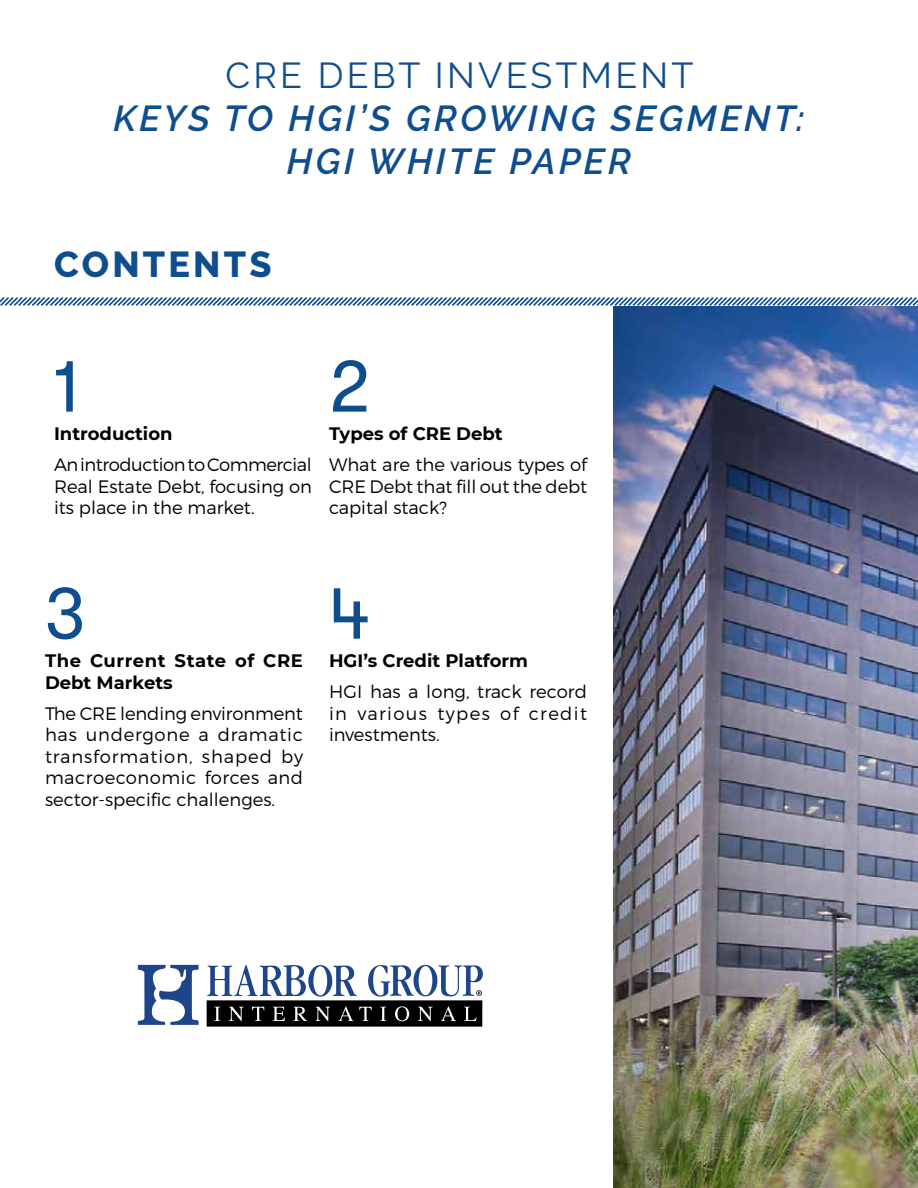
<style>
.page{position:relative;width:918px;height:1188px;background:#fff}
.page>*{position:absolute;margin:0;border:0;box-sizing:border-box;transform-origin:0 0}
.t1{font:72px "GT Walsheim";color:#0e4d8e}
.t2{font:italic 600 36px/43.2px "Raleway";letter-spacing:.09em;color:#0e4d8e;text-align:center}
.t3{font:36px "Raleway";letter-spacing:.09em;color:#0e4d8e}
.t4{font:800 36px "Raleway";letter-spacing:.09em;color:#0e4d8e}
.t5{font:300 18px/21.6px "Montserrat";color:#000;text-align:justify}
.t6{font:700 18px "Montserrat";color:#000}
.t7{font:700 18px/21.6px "Montserrat";letter-spacing:.025em;color:#000}
</style>
<div class="page">
<svg style="left:138px;top:965px;width:61px;height:60px"></svg>
<svg style="left:207px;top:965px;width:276px;height:62px"></svg>
<svg style="left:0;top:297px;width:918px;height:9px"></svg>
<img style="left:613px;top:306px;width:305px;height:882px">
<h2 class="t3" style="left:225px;top:54px;width:470px">CRE DEBT INVESTMENT</h2>
<h2 class="t2" style="left:114px;top:97px;width:692px">KEYS TO HGI’S GROWING SEGMENT:<br>HGI WHITE PAPER</h2>
<h2 class="t4" style="left:54px;top:244px;width:219px">CONTENTS</h2>
<h1 class="t1" style="left:54px;top:347px;width:28px">1</h1>
<p class="t6" style="left:54px;top:421px;width:120px">Introduction</p>
<p class="t5" style="left:54px;top:454px;width:259px">An introduction to Commercial Real Estate Debt, focusing on its place in the market.</p>
<h1 class="t1" style="left:329px;top:347px;width:42px">2</h1>
<p class="t6" style="left:329px;top:421px;width:175px">Types of CRE Debt</p>
<p class="t5" style="left:329px;top:454px;width:260px">What are the various types of CRE Debt that fill out the debt capital stack?</p>
<h1 class="t1" style="left:45px;top:574px;width:42px">3</h1>
<p class="t7" style="left:45px;top:649px;width:259px">The Current State of CRE<br>Debt Markets</p>
<p class="t5" style="left:45px;top:702px;width:260px">The CRE lending environment has undergone a dramatic transformation, shaped by macroeconomic forces and sector-specific challenges.</p>
<h1 class="t1" style="left:329px;top:574px;width:43px">4</h1>
<p class="t6" style="left:329px;top:648px;width:201px">HGI’s Credit Platform</p>
<p class="t5" style="left:329px;top:681px;width:259px">HGI has a long, track record in various types of credit investments.</p>
</div>
